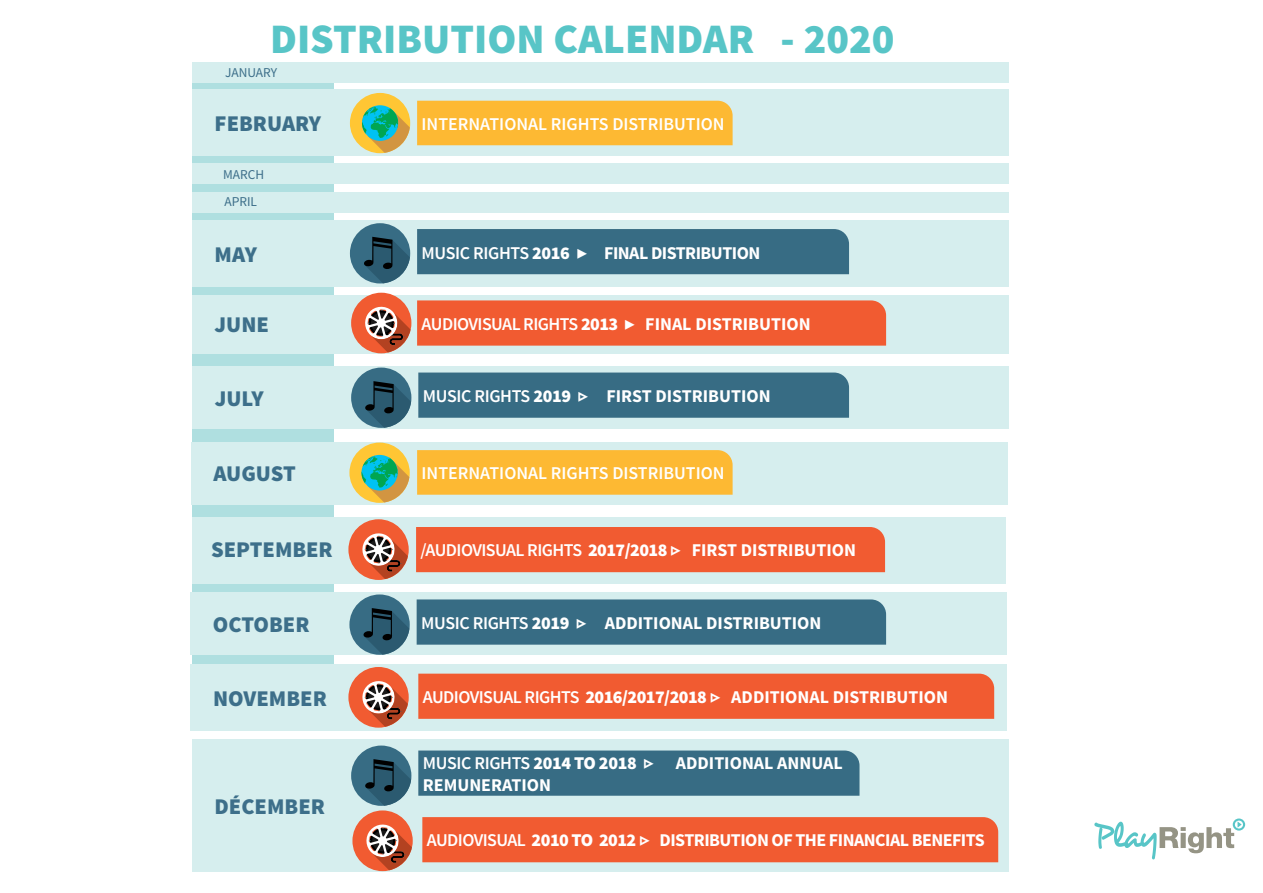
<style>
.page{position:relative;width:1263px;height:893px;background:#fff}
.page>*{position:absolute;margin:0;border:0;box-sizing:border-box;transform-origin:0 0}
.t1{font:900 42px "Source Sans Pro";color:#58c5c7}
.t2{font:900 22.5px "Source Sans Pro";color:#3d6f8a}
.t3{font:700 18px/21.6px "Source Sans Pro";color:#fff}
.t4{font:700 18px "Source Sans Pro";letter-spacing:-.03em;color:#fff}
.t5{font:600 18px "Source Sans Pro";letter-spacing:-.03em;color:#fff}
.t6{font:600 18px "Source Sans Pro";color:#fff}
.t7{font:13.5px/27.5px "Source Sans Pro";color:#3d6f8a}
.s1{font-weight:600}
.s2{font-weight:900}
.s3{font-family:"Source Code Pro"}
.s4{font-family:"Source Code Pro";font-weight:700}
.s5{font-weight:700}
</style>
<div class="page">
<svg style="left:1094px;top:818px;width:151px;height:41px"></svg>
<div style="left:192px;top:62px;width:141px;height:657px;background:#afdfe0"></div>
<div style="left:192px;top:90px;width:816px;height:66px;background:#d6eeee"></div>
<div style="left:192px;top:220px;width:816px;height:66px;background:#d6eeee"></div>
<div style="left:191px;top:442px;width:816px;height:62px;background:#d6eeee"></div>
<div style="left:192px;top:367px;width:817px;height:62px;background:#d6eeee"></div>
<div style="left:190px;top:592px;width:817px;height:63px;background:#d6eeee"></div>
<div style="left:191px;top:664px;width:816px;height:66px;background:#d6eeee"></div>
<div style="left:192px;top:739px;width:816px;height:132px;background:#d6eeee"></div>
<div style="left:192px;top:295px;width:816px;height:58px;background:#d6eeee"></div>
<div style="left:192px;top:517px;width:813px;height:66px;background:#d6eeee"></div>
<div style="left:417px;top:229px;width:432px;height:45px;background:#376c84"></div>
<div style="left:417px;top:599px;width:469px;height:46px;background:#376c84"></div>
<div style="left:418px;top:373px;width:431px;height:45px;background:#376c84"></div>
<div style="left:349px;top:594px;width:61px;height:61px;background:#376c84;border-radius:50%"></div>
<svg style="left:363px;top:607px;width:46px;height:48px"></svg>
<div style="left:351px;top:368px;width:60px;height:60px;background:#376c84;border-radius:50%"></div>
<svg style="left:365px;top:380px;width:46px;height:48px"></svg>
<div style="left:350px;top:223px;width:60px;height:60px;background:#376c84;border-radius:50%"></div>
<svg style="left:363px;top:235px;width:47px;height:48px"></svg>
<div style="left:192px;top:62px;width:816px;height:21px;background:#d6eeee"></div>
<div style="left:192px;top:163px;width:816px;height:21px;background:#d6eeee"></div>
<div style="left:192px;top:192px;width:816px;height:21px;background:#d6eeee"></div>
<div style="left:349px;top:443px;width:61px;height:60px;background:#ffc634;border-radius:50%"></div>
<svg style="left:361px;top:455px;width:48px;height:47px"></svg>
<div style="left:350px;top:93px;width:60px;height:60px;background:#ffc634;border-radius:50%"></div>
<svg style="left:362px;top:105px;width:48px;height:48px"></svg>
<div style="left:348px;top:519px;width:61px;height:61px;background:#f15b31;border:2px solid #f15b31;border-radius:50%"></div>
<svg style="left:360px;top:531px;width:48px;height:48px"></svg>
<div style="left:348px;top:667px;width:61px;height:61px;background:#f15b31;border:2px solid #f15b31;border-radius:50%"></div>
<svg style="left:360px;top:679px;width:48px;height:48px"></svg>
<div style="left:352px;top:810px;width:61px;height:61px;background:#f15b31;border:2px solid #f15b31;border-radius:50%"></div>
<svg style="left:364px;top:822px;width:48px;height:48px"></svg>
<div style="left:351px;top:293px;width:60px;height:60px;background:#f15b31;border:2px solid #f15b31;border-radius:50%"></div>
<svg style="left:363px;top:304px;width:47px;height:48px"></svg>
<div style="left:416px;top:527px;width:469px;height:45px;background:#f15b31"></div>
<div style="left:418px;top:674px;width:576px;height:45px;background:#f15b31"></div>
<div style="left:422px;top:817px;width:576px;height:45px;background:#f15b31"></div>
<div style="left:417px;top:101px;width:316px;height:44px;background:#fdb933"></div>
<div style="left:417px;top:450px;width:316px;height:45px;background:#fdb933"></div>
<div style="left:417px;top:300px;width:469px;height:46px;background:#f15b31"></div>
<div style="left:418px;top:750px;width:441px;height:46px;background:#376c84"></div>
<div style="left:351px;top:745px;width:60px;height:61px;background:#376c84;border-radius:50%"></div>
<svg style="left:365px;top:758px;width:46px;height:48px"></svg>
<h1 class="t1" style="left:270px;top:12px;width:626px">DISTRIBUTION CALENDAR - 2020</h1>
<p class="t7" style="left:225px;top:59px;width:53px">JANUARY</p>
<p class="t2" style="left:215px;top:109px;width:108px">FEBRUARY</p>
<p class="t6" style="left:422px;top:112px;width:304px">INTERNATIONAL RIGHTS DISTRIBUTION</p>
<p class="t7" style="left:223px;top:161px;width:43px">MARCH<br>APRIL</p>
<p class="t2" style="left:215px;top:240px;width:44px">MAY</p>
<p class="t4" style="left:422px;top:241px;width:340px"><span class="s1">MUSIC RIGHTS</span> <span class="s2">2016</span> <span class="s3">▶</span> FINAL DISTRIBUTION</p>
<p class="t2" style="left:215px;top:310px;width:56px">JUNE</p>
<p class="t5" style="left:422px;top:312px;width:391px">AUDIOVISUAL RIGHTS <span class="s2">2013</span> <span class="s4">▶</span> <span class="s5">FINAL DISTRIBUTION</span></p>
<p class="t2" style="left:215px;top:384px;width:50px">JULY</p>
<p class="t3" style="left:423px;top:386px;width:349px"><span class="s1">MUSIC RIGHTS</span> <span class="s2">2019</span> <span class="s3">▷</span> FIRST DISTRIBUTION</p>
<p class="t2" style="left:213px;top:459px;width:84px">AUGUST</p>
<p class="t6" style="left:422px;top:462px;width:304px">INTERNATIONAL RIGHTS DISTRIBUTION</p>
<p class="t2" style="left:211px;top:535px;width:123px">SEPTEMBER</p>
<p class="t5" style="left:421px;top:539px;width:437px">/AUDIOVISUAL RIGHTS <span class="s2">2017/2018</span> <span class="s4">▷</span> <span class="s5">FIRST DISTRIBUTION</span></p>
<p class="t2" style="left:213px;top:610px;width:98px">OCTOBER</p>
<p class="t2" style="left:213px;top:684px;width:115px">NOVEMBER</p>
<p class="t2" style="left:214px;top:791px;width:112px">DÉCEMBER</p>
<p class="t3" style="left:421px;top:613px;width:402px"><span class="s1">MUSIC RIGHTS</span> <span class="s2">2019</span> <span class="s3">▷</span> ADDITIONAL DISTRIBUTION</p>
<p class="t3" style="left:423px;top:687px;width:527px"><span class="s1">AUDIOVISUAL RIGHTS</span> <span class="s2">2016/2017/2018</span> <span class="s3">▷</span> ADDITIONAL DISTRIBUTION</p>
<p class="t3" style="left:423px;top:753px;width:421px"><span class="s1">MUSIC RIGHTS</span> <span class="s2">2014 TO 2018</span> <span class="s3">▷</span> ADDITIONAL ANNUAL<br>REMUNERATION</p>
<p class="t4" style="left:427px;top:829px;width:559px"><span class="s1">AUDIOVISUAL</span> <span class="s2">2010 TO 2012</span> <span class="s3">▷</span> DISTRIBUTION OF THE FINANCIAL BENEFITS</p>
</div>
